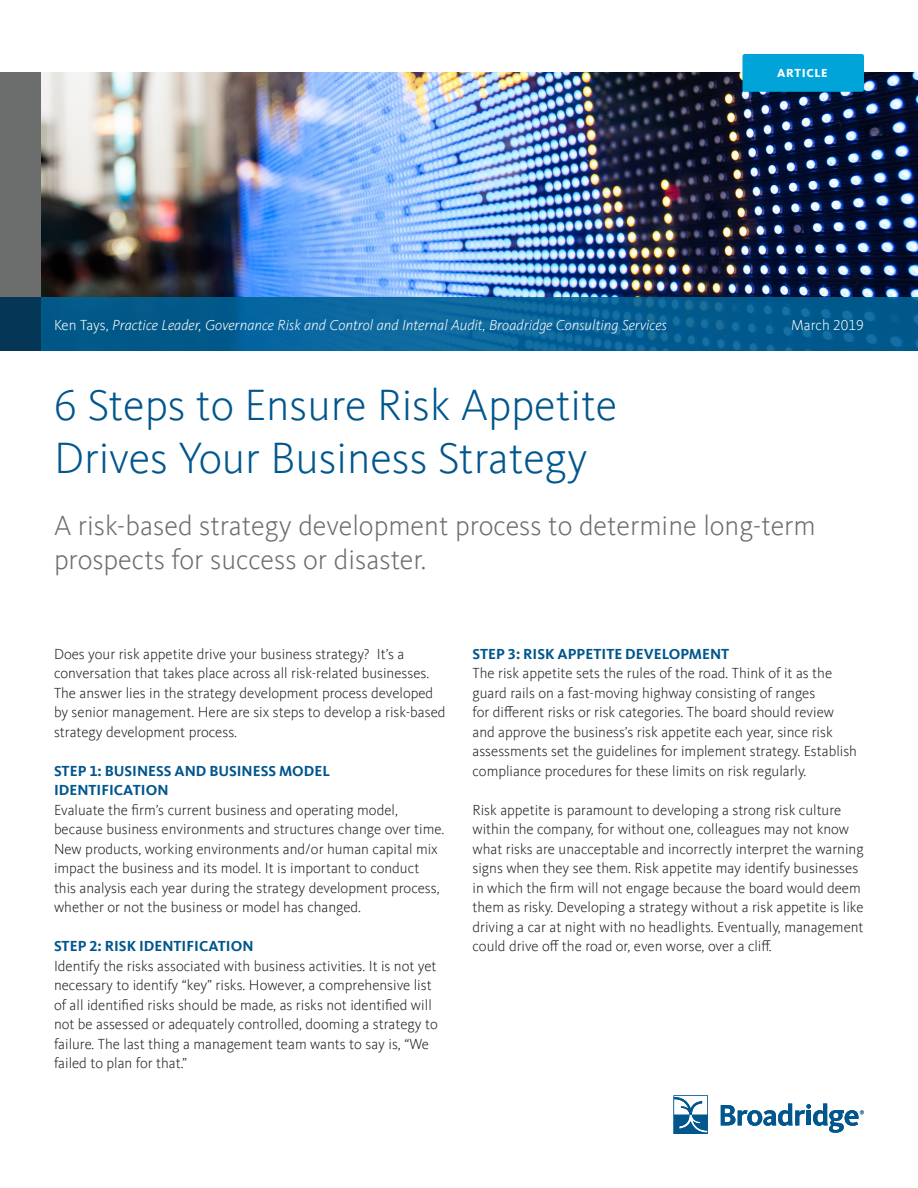
<style>
.page{position:relative;width:918px;height:1188px;background:#fff}
.page>*{position:absolute;margin:0;border:0;box-sizing:border-box;transform-origin:0 0}
.Headline{font:300 45px/52.5px "Kievit Offc";color:#00568d}
.Sub-headline_sentenc{font:300 28.5px/34.5px "Kievit Offc";color:#6c6d6d}
.Body{font:300 15px/19.5px "Kievit Offc";color:#231f20}
.Head{font:700 15px/19.5px "Kievit Offc";color:#00568d}
.Author_Date{font:italic 300 15px "Kievit Offc";color:#fff}
.Author_Date-2{font:300 15px "Kievit Offc";color:#fff}
.Eyebrow{font:800 12px "Kievit Offc";letter-spacing:.05em;color:#fff}
.s1{font-style:normal}
</style>
<div class="page">
<img style="left:40px;top:73px;width:878px;height:224px">
<svg style="left:721px;top:1104px;width:143px;height:29px"></svg>
<svg style="left:674px;top:1095px;width:34px;height:39px"></svg>
<svg style="left:40px;top:297px;width:878px;height:54px;background:#066094"></svg>
<div style="left:0;top:73px;width:40px;height:224px;background:#6c6d6d"></div>
<div style="left:0;top:297px;width:40px;height:54px;background:#063655"></div>
<div style="left:742px;top:54px;width:122px;height:38px;background:#00a4d9;border-radius:2px"></div>
<p class="Eyebrow" style="left:777px;top:66px;width:52px">ARTICLE</p>
<p class="Author_Date" style="left:54px;top:316px;width:614px"><span class="s1">Ken Tays,</span> Practice Leader, Governance Risk and Control and Internal Audit, Broadridge Consulting Services</p>
<p class="Author_Date-2" style="left:791px;top:316px;width:74px">March 2019</p>
<p class="Headline" style="left:54px;top:380px;width:565px">6 Steps to Ensure Risk Appetite<br>Drives Your Business Strategy</p>
<p class="Sub-headline_sentenc" style="left:54px;top:508px;width:763px">A risk-based strategy development process to determine long-term prospects for success or disaster.</p>
<p class="Body" style="left:54px;top:644px;width:393px">Does your risk appetite drive your business strategy? It’s a conversation that takes place across all risk-related businesses.<br>The answer lies in the strategy development process developed by senior management. Here are six steps to develop a risk-based strategy development process.</p>
<p class="Head" style="left:54px;top:761px;width:278px">STEP 1: BUSINESS AND BUSINESS MODEL<br>IDENTIFICATION</p>
<p class="Body" style="left:54px;top:800px;width:392px">Evaluate the firm’s current business and operating model, because business environments and structures change over time.<br>New products, working environments and/or human capital mix impact the business and its model. It is important to conduct this analysis each year during the strategy development process, whether or not the business or model has changed.</p>
<p class="Head" style="left:54px;top:936px;width:201px">STEP 2: RISK IDENTIFICATION</p>
<p class="Body" style="left:54px;top:956px;width:385px">Identify the risks associated with business activities. It is not yet necessary to identify “key” risks. However, a comprehensive list of all identified risks should be made, as risks not identified will not be assessed or adequately controlled, dooming a strategy to failure. The last thing a management team wants to say is, “We failed to plan for that.”</p>
<p class="Head" style="left:472px;top:644px;width:258px">STEP 3: RISK APPETITE DEVELOPMENT</p>
<p class="Body" style="left:472px;top:664px;width:386px">The risk appetite sets the rules of the road. Think of it as the guard rails on a fast-moving highway consisting of ranges<br>for different risks or risk categories. The board should review and approve the business’s risk appetite each year, since risk assessments set the guidelines for implement strategy. Establish compliance procedures for these limits on risk regularly.</p>
<p class="Body" style="left:472px;top:800px;width:393px">Risk appetite is paramount to developing a strong risk culture within the company, for without one, colleagues may not know what risks are unacceptable and incorrectly interpret the warning signs when they see them. Risk appetite may identify businesses in which the firm will not engage because the board would deem them as risky. Developing a strategy without a risk appetite is like driving a car at night with no headlights. Eventually, management could drive off the road or, even worse, over a cliff.</p>
</div>
